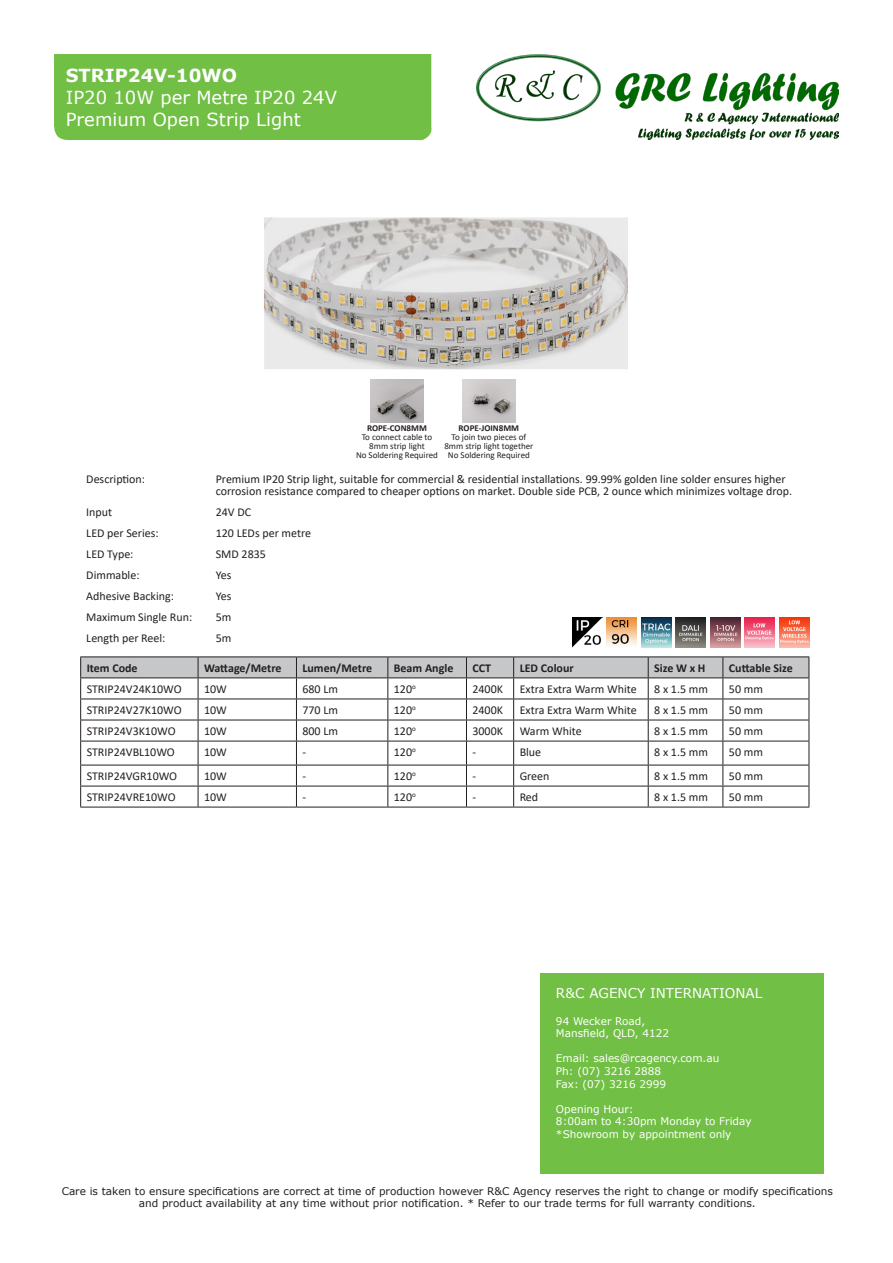
<style>
.page{position:relative;width:893px;height:1263px;background:#fff}
.page>*{position:absolute;margin:0;border:0;box-sizing:border-box;transform-origin:0 0}
.t1{font:18px/21.6px "Verdana";color:#fff}
.t2{font:700 18px "Verdana";color:#fff}
.t3{font:13.5px "Verdana";color:#fff}
.t4{font:12px/12px "Calibri";color:#231f20}
.t5{font:700 12px "Calibri";color:#231f20}
.t6{font:10.5px/12.6px "Verdana";color:#231f20;text-align:center}
.t7{font:10.5px/12.6px "Verdana";color:#fff}
.t8{font:9px/9px "Calibri";color:#231f20;text-align:center}
.t9{font:700 9px "Calibri";color:#231f20}
</style>
<div class="page">
<div style="left:54px;top:54px;width:378px;height:87px;background:#71bf44"></div>
<img style="left:477px;top:54px;width:362px;height:85px">
<div style="left:540px;top:973px;width:283px;height:201px;background:#71bf44"></div>
<hr style="left:80px;top:807px;width:118px;height:1px;background:#231f20">
<hr style="left:198px;top:807px;width:98px;height:1px;background:#231f20">
<hr style="left:296px;top:807px;width:92px;height:1px;background:#231f20">
<hr style="left:388px;top:807px;width:78px;height:1px;background:#231f20">
<hr style="left:466px;top:807px;width:48px;height:1px;background:#231f20">
<hr style="left:514px;top:807px;width:134px;height:1px;background:#231f20">
<hr style="left:648px;top:807px;width:75px;height:1px;background:#231f20">
<hr style="left:723px;top:807px;width:86px;height:1px;background:#231f20">
<hr style="left:80px;top:656px;width:118px;height:1px;background:#231f20">
<hr style="left:198px;top:656px;width:98px;height:1px;background:#231f20">
<hr style="left:296px;top:656px;width:92px;height:1px;background:#231f20">
<hr style="left:388px;top:656px;width:78px;height:1px;background:#231f20">
<hr style="left:466px;top:656px;width:48px;height:1px;background:#231f20">
<hr style="left:514px;top:656px;width:134px;height:1px;background:#231f20">
<hr style="left:648px;top:656px;width:75px;height:1px;background:#231f20">
<hr style="left:723px;top:656px;width:86px;height:1px;background:#231f20">
<svg style="left:80px;top:657px;width:730px;height:150px"></svg>
<img style="left:264px;top:217px;width:363px;height:153px">
<img style="left:607px;top:617px;width:30px;height:29px">
<img style="left:641px;top:617px;width:30px;height:30px">
<img style="left:676px;top:617px;width:30px;height:30px">
<img style="left:710px;top:617px;width:30px;height:30px">
<img style="left:745px;top:617px;width:30px;height:30px">
<img style="left:779px;top:617px;width:30px;height:30px">
<img style="left:572px;top:617px;width:30px;height:30px">
<img style="left:371px;top:379px;width:52px;height:44px">
<img style="left:463px;top:379px;width:52px;height:44px">
<h1 class="t2" style="left:66px;top:63px;width:173px">STRIP24V-10WO</h1>
<h1 class="t1" style="left:66px;top:86px;width:273px">IP20 10W per Metre IP20 24V<br>Premium Open Strip Light</h1>
<p class="t9" style="left:367px;top:422px;width:61px">ROPE-CON8MM</p>
<p class="t8" style="left:362px;top:432px;width:72px">To connect cable to<br>8mm strip light</p>
<p class="t8" style="left:356px;top:450px;width:83px">No Soldering Required</p>
<p class="t9" style="left:459px;top:422px;width:62px">ROPE-JOIN8MM</p>
<p class="t8" style="left:444px;top:432px;width:91px">To join two pieces of<br>8mm strip light together</p>
<p class="t8" style="left:448px;top:450px;width:83px">No Soldering Required</p>
<p class="t4" style="left:86px;top:472px;width:60px">Description:</p>
<p class="t4" style="left:216px;top:472px;width:578px">Premium IP20 Strip light, suitable for commercial &amp; residential installations. 99.99% golden line solder ensures higher corrosion resistance compared to cheaper options on market. Double side PCB, 2 ounce which minimizes voltage drop.</p>
<p class="t4" style="left:86px;top:505px;width:27px">Input</p>
<p class="t4" style="left:216px;top:505px;width:37px">24V DC</p>
<p class="t4" style="left:86px;top:526px;width:74px">LED per Series:</p>
<p class="t4" style="left:216px;top:526px;width:97px">120 LEDs per metre</p>
<p class="t4" style="left:86px;top:547px;width:49px">LED Type:</p>
<p class="t4" style="left:216px;top:547px;width:52px">SMD 2835</p>
<p class="t4" style="left:86px;top:568px;width:55px">Dimmable:</p>
<p class="t4" style="left:216px;top:568px;width:17px">Yes</p>
<p class="t4" style="left:86px;top:589px;width:89px">Adhesive Backing:</p>
<p class="t4" style="left:216px;top:589px;width:17px">Yes</p>
<p class="t4" style="left:86px;top:610px;width:108px">Maximum Single Run:</p>
<p class="t4" style="left:216px;top:610px;width:17px">5m</p>
<p class="t4" style="left:86px;top:631px;width:81px">Length per Reel:</p>
<p class="t4" style="left:216px;top:631px;width:17px">5m</p>
<p class="t5" style="left:87px;top:659px;width:53px">Item Code</p>
<p class="t5" style="left:204px;top:659px;width:79px">Wattage/Metre</p>
<p class="t5" style="left:302px;top:659px;width:71px">Lumen/Metre</p>
<p class="t5" style="left:394px;top:659px;width:61px">Beam Angle</p>
<p class="t5" style="left:472px;top:659px;width:20px">CCT</p>
<p class="t5" style="left:520px;top:659px;width:56px">LED Colour</p>
<p class="t5" style="left:654px;top:659px;width:53px">Size W x H</p>
<p class="t5" style="left:729px;top:659px;width:65px">Cuttable Size</p>
<p class="t4" style="left:87px;top:683px;width:97px">STRIP24V24K10WO</p>
<p class="t4" style="left:204px;top:683px;width:24px">10W</p>
<p class="t4" style="left:302px;top:683px;width:37px">680 Lm</p>
<p class="t4" style="left:394px;top:683px;width:23px">120<sup>o</sup></p>
<p class="t4" style="left:472px;top:683px;width:32px">2400K</p>
<p class="t4" style="left:520px;top:683px;width:119px">Extra Extra Warm White</p>
<p class="t4" style="left:654px;top:683px;width:55px">8 x 1.5 mm</p>
<p class="t4" style="left:729px;top:683px;width:36px">50 mm</p>
<p class="t4" style="left:87px;top:704px;width:97px">STRIP24V27K10WO</p>
<p class="t4" style="left:204px;top:704px;width:24px">10W</p>
<p class="t4" style="left:302px;top:704px;width:37px">770 Lm</p>
<p class="t4" style="left:394px;top:704px;width:23px">120<sup>o</sup></p>
<p class="t4" style="left:472px;top:704px;width:32px">2400K</p>
<p class="t4" style="left:520px;top:704px;width:119px">Extra Extra Warm White</p>
<p class="t4" style="left:654px;top:704px;width:55px">8 x 1.5 mm</p>
<p class="t4" style="left:729px;top:704px;width:36px">50 mm</p>
<p class="t4" style="left:87px;top:725px;width:90px">STRIP24V3K10WO</p>
<p class="t4" style="left:204px;top:725px;width:24px">10W</p>
<p class="t4" style="left:302px;top:725px;width:37px">800 Lm</p>
<p class="t4" style="left:394px;top:725px;width:23px">120<sup>o</sup></p>
<p class="t4" style="left:472px;top:725px;width:32px">3000K</p>
<p class="t4" style="left:520px;top:725px;width:64px">Warm White</p>
<p class="t4" style="left:654px;top:725px;width:55px">8 x 1.5 mm</p>
<p class="t4" style="left:729px;top:725px;width:36px">50 mm</p>
<p class="t4" style="left:87px;top:746px;width:90px">STRIP24VBL10WO</p>
<p class="t4" style="left:204px;top:746px;width:24px">10W</p>
<p class="t4" style="left:302px;top:746px;width:5px">-</p>
<p class="t4" style="left:394px;top:746px;width:23px">120<sup>o</sup></p>
<p class="t4" style="left:472px;top:746px;width:5px">-</p>
<p class="t4" style="left:520px;top:746px;width:23px">Blue</p>
<p class="t4" style="left:654px;top:746px;width:55px">8 x 1.5 mm</p>
<p class="t4" style="left:729px;top:746px;width:36px">50 mm</p>
<p class="t4" style="left:87px;top:770px;width:92px">STRIP24VGR10WO</p>
<p class="t4" style="left:204px;top:770px;width:24px">10W</p>
<p class="t4" style="left:302px;top:770px;width:5px">-</p>
<p class="t4" style="left:394px;top:770px;width:23px">120<sup>o</sup></p>
<p class="t4" style="left:472px;top:770px;width:5px">-</p>
<p class="t4" style="left:520px;top:770px;width:31px">Green</p>
<p class="t4" style="left:654px;top:770px;width:55px">8 x 1.5 mm</p>
<p class="t4" style="left:729px;top:770px;width:36px">50 mm</p>
<p class="t4" style="left:87px;top:791px;width:91px">STRIP24VRE10WO</p>
<p class="t4" style="left:204px;top:791px;width:24px">10W</p>
<p class="t4" style="left:302px;top:791px;width:5px">-</p>
<p class="t4" style="left:394px;top:791px;width:23px">120<sup>o</sup></p>
<p class="t4" style="left:472px;top:791px;width:5px">-</p>
<p class="t4" style="left:520px;top:791px;width:20px">Red</p>
<p class="t4" style="left:654px;top:791px;width:55px">8 x 1.5 mm</p>
<p class="t4" style="left:729px;top:791px;width:36px">50 mm</p>
<p class="t3" style="left:556px;top:983px;width:208px">R&amp;C AGENCY INTERNATIONAL</p>
<p class="t7" style="left:556px;top:1014px;width:115px">94 Wecker Road,<br>Mansfield, QLD, 4122</p>
<p class="t7" style="left:556px;top:1052px;width:165px">Email: sales@rcagency.com.au<br>Ph: (07) 3216 2888<br>Fax: (07) 3216 2999</p>
<p class="t7" style="left:556px;top:1102px;width:197px">Opening Hour:<br>8:00am to 4:30pm Monday to Friday *Showroom by appointment only</p>
<p class="t6" style="left:62px;top:1184px;width:773px">Care is taken to ensure specifications are correct at time of production however R&amp;C Agency reserves the right to change or modify specifications and product availability at any time without prior notification. * Refer to our trade terms for full warranty conditions.</p>
</div>
